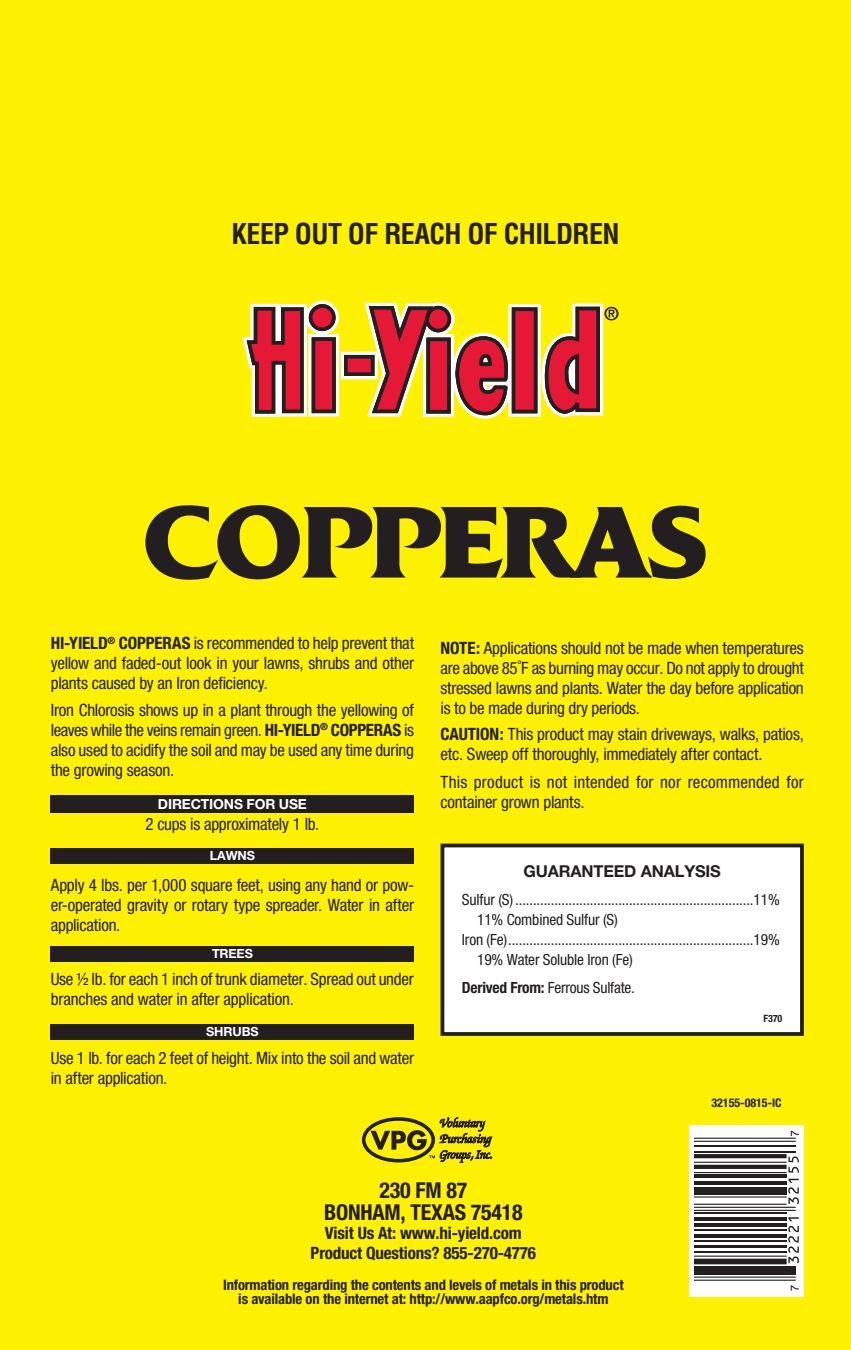
<style>
.page{position:relative;width:851px;height:1350px;background:#fff}
.page>*{position:absolute;margin:0;border:0;box-sizing:border-box;transform-origin:0 0}
.t1{font:700 97.95px "Quid";letter-spacing:-.005em;color:#231f20}
.t2{font:700 condensed 28.05px "Helvetica LT Std";letter-spacing:-.02em;color:#231f20}
.t3{font:700 condensed 21.9px/21.9px "Helvetica Neue";letter-spacing:-.01em;color:#231f20;text-align:center}
.t4{font:700 condensed 17.1px "Helvetica Neue";letter-spacing:-.01em;color:#231f20}
.t5{font:condensed 16.95px/20.1px "Helvetica Neue";letter-spacing:-.015em;color:#231f20;text-align:justify}
.t6{font:condensed 16.95px/20.1px "Helvetica Neue";letter-spacing:.01em;color:#231f20}
.t7{font:700 16.35px "Helvetica Neue LT Std";letter-spacing:-.01em;color:#231f20}
.t8{font:condensed 15.45px/20.1px "Helvetica Neue";letter-spacing:-.01em;color:#231f20}
.t9{font:700 condensed 14.55px/14.5px "Helvetica Neue";letter-spacing:-.01em;color:#231f20;text-align:center}
.t10{font:700 13.8px "Helvetica Neue LT Std";letter-spacing:-.01em;color:#fff}
.t11{font:700 12.6px "Helvetica Neue LT Std";letter-spacing:-.01em;color:#fff}
.t12{font:700 condensed 12px "Helvetica Neue LT Std";color:#231f20}
.t13{font:700 condensed 10.05px "Helvetica Neue";color:#231f20}
.s1{font-weight:700}
.s2{font-family:"Helvetica LT Std"}
</style>
<div class="page">
<div style="left:0;top:0;width:850px;height:1350px;background:#fff101"></div>
<svg style="left:242px;top:301px;width:376px;height:118px"></svg>
<svg style="left:689px;top:1125px;width:114px;height:172px;fill:#fff"></svg>
<hr style="left:694px;top:1280px;width:101px;height:1px;background:#231f20">
<hr style="left:694px;top:1277px;width:101px;height:1px;background:#231f20">
<hr style="left:694px;top:1271px;width:101px;height:4px;background:#231f20">
<hr style="left:694px;top:1266px;width:101px;height:3px;background:#231f20">
<div style="left:694px;top:1259px;width:92px;height:5px;background:#231f20"></div>
<hr style="left:694px;top:1256px;width:92px;height:1px;background:#231f20">
<hr style="left:694px;top:1251px;width:92px;height:1px;background:#231f20">
<hr style="left:694px;top:1245px;width:92px;height:3px;background:#231f20">
<hr style="left:694px;top:1240px;width:92px;height:2px;background:#231f20">
<hr style="left:694px;top:1234px;width:92px;height:3px;background:#231f20">
<hr style="left:694px;top:1229px;width:92px;height:2px;background:#231f20">
<hr style="left:694px;top:1223px;width:92px;height:3px;background:#231f20">
<hr style="left:694px;top:1217px;width:92px;height:3px;background:#231f20">
<hr style="left:694px;top:1213px;width:92px;height:1px;background:#231f20">
<hr style="left:694px;top:1210px;width:101px;height:1px;background:#231f20">
<hr style="left:694px;top:1207px;width:101px;height:1px;background:#231f20">
<hr style="left:694px;top:1204px;width:92px;height:1px;background:#231f20">
<hr style="left:694px;top:1196px;width:92px;height:2px;background:#231f20">
<hr style="left:694px;top:1192px;width:92px;height:3px;background:#231f20">
<hr style="left:694px;top:1187px;width:92px;height:3px;background:#231f20">
<hr style="left:694px;top:1181px;width:92px;height:3px;background:#231f20">
<hr style="left:694px;top:1175px;width:92px;height:3px;background:#231f20">
<hr style="left:694px;top:1172px;width:92px;height:1px;background:#231f20">
<hr style="left:694px;top:1165px;width:92px;height:4px;background:#231f20">
<hr style="left:694px;top:1162px;width:92px;height:1px;background:#231f20">
<svg style="left:694px;top:1154px;width:92px;height:4px"></svg>
<hr style="left:694px;top:1151px;width:101px;height:2px;background:#231f20">
<hr style="left:694px;top:1145px;width:101px;height:2px;background:#231f20">
<hr style="left:694px;top:1141px;width:101px;height:1px;background:#231f20">
<hr style="left:694px;top:1138px;width:101px;height:1px;background:#231f20">
<svg style="left:790px;top:1285px;width:8px;height:6px"></svg>
<svg style="left:788px;top:1217px;width:10px;height:46px"></svg>
<svg style="left:788px;top:1179px;width:10px;height:25px"></svg>
<svg style="left:788px;top:1157px;width:10px;height:16px"></svg>
<svg style="left:790px;top:1131px;width:8px;height:5px"></svg>
<div style="left:442px;top:846px;width:359px;height:188px;background:#fff"></div>
<div style="left:440px;top:844px;width:363px;height:192px;border:4px solid #231f20"></div>
<div style="left:51px;top:795px;width:363px;height:18px;background:#231f20"></div>
<div style="left:51px;top:848px;width:363px;height:15px;background:#231f20"></div>
<div style="left:51px;top:946px;width:363px;height:15px;background:#231f20"></div>
<div style="left:51px;top:1025px;width:363px;height:15px;background:#231f20"></div>
<div style="left:362px;top:1117px;width:73px;height:45px;border:4px solid #231f20;border-radius:50%"></div>
<svg style="left:370px;top:1117px;width:123px;height:46px"></svg>
<p class="t2" style="left:231px;top:216px;width:389px">KEEP OUT OF REACH OF CHILDREN</p>
<p class="t1" style="left:143px;top:495px;width:565px">COPPERAS</p>
<p class="t5" style="left:51px;top:633px;width:365px"><span class="s1">HI-YIELD</span><sup>®</sup> <span class="s1">COPPERAS</span> is recommended to help prevent that yellow and faded-out look in your lawns, shrubs and other plants caused by an Iron deficiency.</p>
<p class="t5" style="left:51px;top:700px;width:365px">Iron Chlorosis shows up in a plant through the yellowing of leaves while the veins remain green. <span class="s1">HI-YIELD</span><sup>®</sup> <span class="s1">COPPERAS</span> is also used to acidify the soil and may be used any time during the growing season.</p>
<p class="t10" style="left:158px;top:795px;width:150px">DIRECTIONS FOR USE</p>
<p class="t5" style="left:145px;top:814px;width:175px">2 cups is approximately 1 lb.</p>
<p class="t11" style="left:210px;top:848px;width:47px">LAWNS</p>
<p class="t5" style="left:51px;top:875px;width:365px">Apply 4 lbs. per 1,000 square feet, using any hand or pow&shy;er-operated gravity or rotary type spreader. Water in after application.</p>
<p class="t11" style="left:212px;top:945px;width:42px">TREES</p>
<p class="t5" style="left:51px;top:969px;width:364px">Use ½ lb. for each 1 inch of trunk diameter. Spread out under branches and water in after application.</p>
<p class="t11" style="left:206px;top:1024px;width:54px">SHRUBS</p>
<p class="t5" style="left:51px;top:1048px;width:365px">Use 1 lb. for each 2 feet of height. Mix into the soil and water in after application.</p>
<p class="t5" style="left:440px;top:637px;width:365px"><span class="s1">NOTE:</span> Applications should not be made when temperatures are above 85<span class="s2">˚</span>F as burning may occur. Do not apply to drought stressed lawns and plants. Water the day before application is to be made during dry periods.</p>
<p class="t5" style="left:440px;top:724px;width:365px"><span class="s1">CAUTION:</span> This product may stain driveways, walks, patios, etc. Sweep off thoroughly, immediately after contact.</p>
<p class="t6" style="left:440px;top:772px;width:365px">This product is not intended for nor recommended for container grown plants.</p>
<p class="t7" style="left:523px;top:861px;width:199px">GUARANTEED ANALYSIS</p>
<p class="t8" style="left:462px;top:889px;width:319px">Sulfur (S) ...................................................................11%</p>
<p class="t8" style="left:477px;top:909px;width:142px">11% Combined Sulfur (S)</p>
<p class="t8" style="left:477px;top:929px;width:304px;text-indent:-15px">Iron (Fe).....................................................................19%<br>19% Water Soluble Iron (Fe)</p>
<p class="t8" style="left:462px;top:977px;width:174px"><span class="s1">Derived From:</span> Ferrous Sulfate.</p>
<p class="t13" style="left:763px;top:1012px;width:20px">F370</p>
<p class="t12" style="left:711px;top:1096px;width:72px">32155-0815-IC</p>
<p class="t3" style="left:324px;top:1179px;width:200px">230 FM 87<br>BONHAM, TEXAS 75418</p>
<p class="t4" style="left:325px;top:1223px;width:198px">Visit Us At: www.hi-yield.com</p>
<p class="t4" style="left:310px;top:1242px;width:227px">Product Questions? 855-270-4776</p>
<p class="t9" style="left:223px;top:1277px;width:402px">Information regarding the contents and levels of metals in this product is available on the internet at: http://www.aapfco.org/metals.htm</p>
</div>
